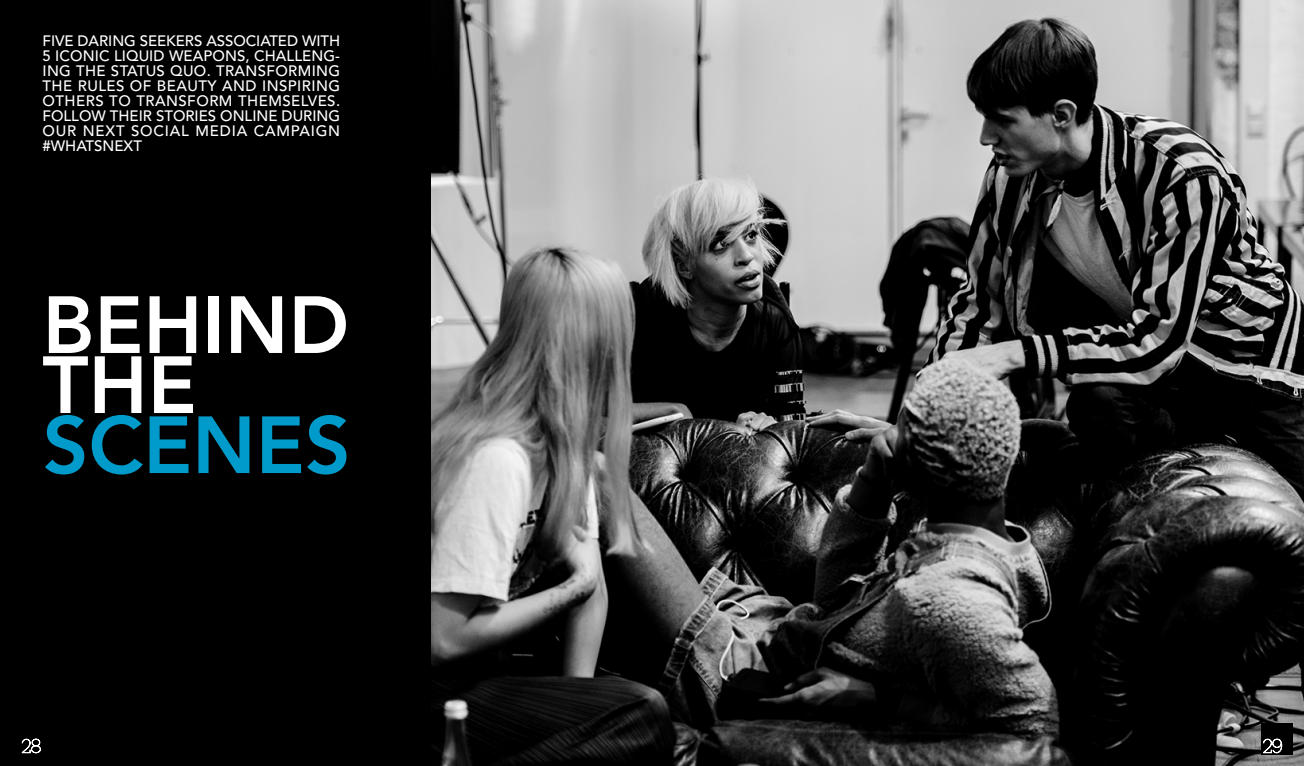
<style>
.page{position:relative;width:1304px;height:766px;background:#fff}
.page>*{position:absolute;margin:0;border:0;box-sizing:border-box;transform-origin:0 0}
.t1{font:800 80px/60px "Avenir LT";color:#fff}
.t2{font:800 80px "Avenir LT";color:#009acb}
.t3{font:500 15px/15px "Avenir LT";letter-spacing:.025em;color:#fff;text-align:justify}
</style>
<div class="page">
<div style="left:0;top:0;width:652px;height:765px;background:#000"></div>
<img style="left:432px;top:0;width:872px;height:765px">
<svg style="left:22px;top:738px;width:19px;height:15px"></svg>
<div style="left:1261px;top:723px;width:32px;height:31px;background:#000"></div>
<svg style="left:1263px;top:738px;width:19px;height:15px"></svg>
<p class="t3" style="left:43px;top:33px;width:299px">FIVE DARING SEEKERS ASSOCIATED WITH 5 ICONIC LIQUID WEAPONS, CHALLENG-ING THE STATUS QUO. TRANSFORMING THE RULES OF BEAUTY AND INSPIRING OTHERS TO TRANSFORM THEMSELVES.<br>FOLLOW THEIR STORIES ONLINE DURING OUR NEXT SOCIAL MEDIA CAMPAIGN #WHATSNEXT</p>
<h1 class="t1" style="left:43px;top:295px;width:308px">BEHIND<br>THE</h1>
<h1 class="t2" style="left:43px;top:398px;width:310px">SCENES</h1>
</div>
